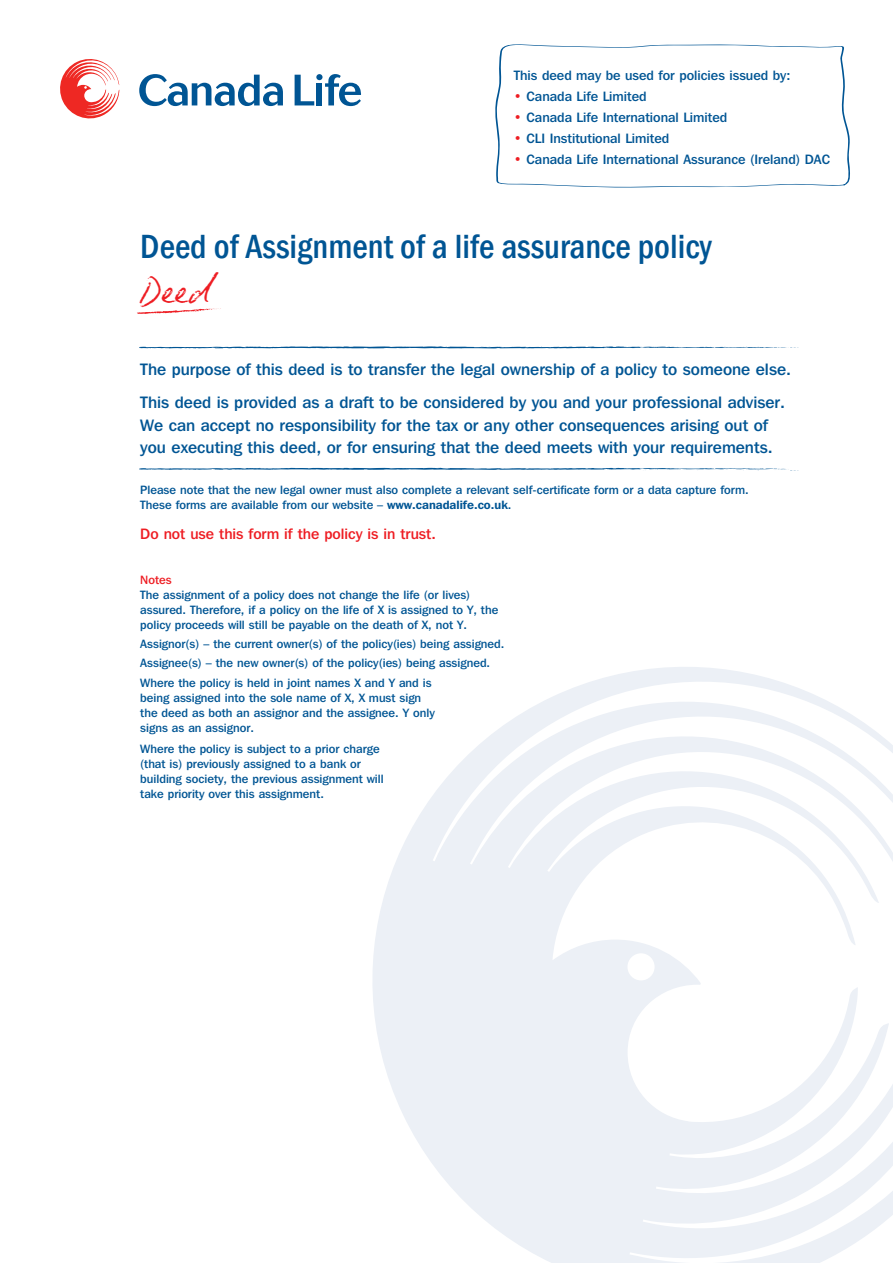
<style>
.page{position:relative;width:893px;height:1263px;background:#fff}
.page>*{position:absolute;margin:0;border:0;box-sizing:border-box;transform-origin:0 0}
.t1{font:40.5px "Biro Scriptreduced";color:#ee1d23}
.t2{font:500 condensed 34.5px "Franklin Gothic";color:#005594}
.t3{font:500 16.5px/22.5px "Franklin Gothic IT Cby BT";color:#005594}
.t4{font:500 15px "Franklin Gothic IT Cby BT";color:#ee1d23}
.t5{font:500 13.5px "Franklin Gothic IT Cby BT";color:#005594}
.t6{font:500 12px/15px "Franklin Gothic IT Cby BT";color:#005594}
.t7{font:500 12px "Franklin Gothic IT Cby BT";color:#ee1d23}
.s1{color:#ee1d23}
.s2{font-weight:600}
</style>
<div class="page">
<svg style="left:295px;top:75px;width:19px;height:30px"></svg>
<svg style="left:139px;top:74px;width:144px;height:32px"></svg>
<svg style="left:325px;top:74px;width:36px;height:32px"></svg>
<div style="left:317px;top:83px;width:5px;height:22px;background:#005594"></div>
<div style="left:316px;top:74px;width:7px;height:6px;background:#005594;border-radius:50%"></div>
<svg style="left:60px;top:59px;width:59px;height:59px"></svg>
<svg style="left:372px;top:667px;width:521px;height:596px;fill:#f4f6f9"></svg>
<svg style="left:139px;top:468px;width:660px;height:3px"></svg>
<svg style="left:139px;top:346px;width:660px;height:3px"></svg>
<svg style="left:137px;top:308px;width:84px;height:6px"></svg>
<svg style="left:495px;top:44px;width:355px;height:144px"></svg>
<p class="t5" style="left:514px;top:67px;width:278px">This deed may be used for policies issued by:</p>
<p class="t5" style="left:514px;top:88px;width:134px"><span class="s1">•</span> Canada Life Limited</p>
<p class="t5" style="left:514px;top:109px;width:215px"><span class="s1">•</span> Canada Life International Limited</p>
<p class="t5" style="left:514px;top:130px;width:157px"><span class="s1">•</span> CLI Institutional Limited</p>
<p class="t5" style="left:514px;top:151px;width:318px"><span class="s1">•</span> Canada Life International Assurance (Ireland) DAC</p>
<p class="t2" style="left:140px;top:224px;width:573px">Deed of Assignment of a life assurance policy</p>
<p class="t1" style="left:140px;top:265px;width:72px">Deed</p>
<p class="t3" style="left:140px;top:357px;width:652px">The purpose of this deed is to transfer the legal ownership of a policy to someone else.</p>
<p class="t3" style="left:140px;top:391px;width:646px">This deed is provided as a draft to be considered by you and your professional adviser.<br>We can accept no responsibility for the tax or any other consequences arising out of you executing this deed, or for ensuring that the deed meets with your requirements.</p>
<p class="t6" style="left:140px;top:482px;width:610px">Please note that the new legal owner must also complete a relevant self-certificate form or a data capture form.<br>These forms are available from our website – <span class="s2">www.canadalife.co.uk</span>.</p>
<p class="t4" style="left:140px;top:525px;width:297px">Do not use this form if the policy is in trust.</p>
<p class="t7" style="left:140px;top:572px;width:33px">Notes</p>
<p class="t6" style="left:140px;top:587px;width:359px">The assignment of a policy does not change the life (or lives) assured. Therefore, if a policy on the life of X is assigned to Y, the policy proceeds will still be payable on the death of X, not Y.</p>
<p class="t6" style="left:140px;top:636px;width:366px">Assignor(s) – the current owner(s) of the policy(ies) being assigned.</p>
<p class="t6" style="left:140px;top:655px;width:351px">Assignee(s) – the new owner(s) of the policy(ies) being assigned.</p>
<p class="t6" style="left:140px;top:675px;width:296px">Where the policy is held in joint names X and Y and is being assigned into the sole name of X, X must sign the deed as both an assignor and the assignee. Y only signs as an assignor.</p>
<p class="t6" style="left:140px;top:741px;width:245px">Where the policy is subject to a prior charge (that is) previously assigned to a bank or building society, the previous assignment will take priority over this assignment.</p>
</div>
